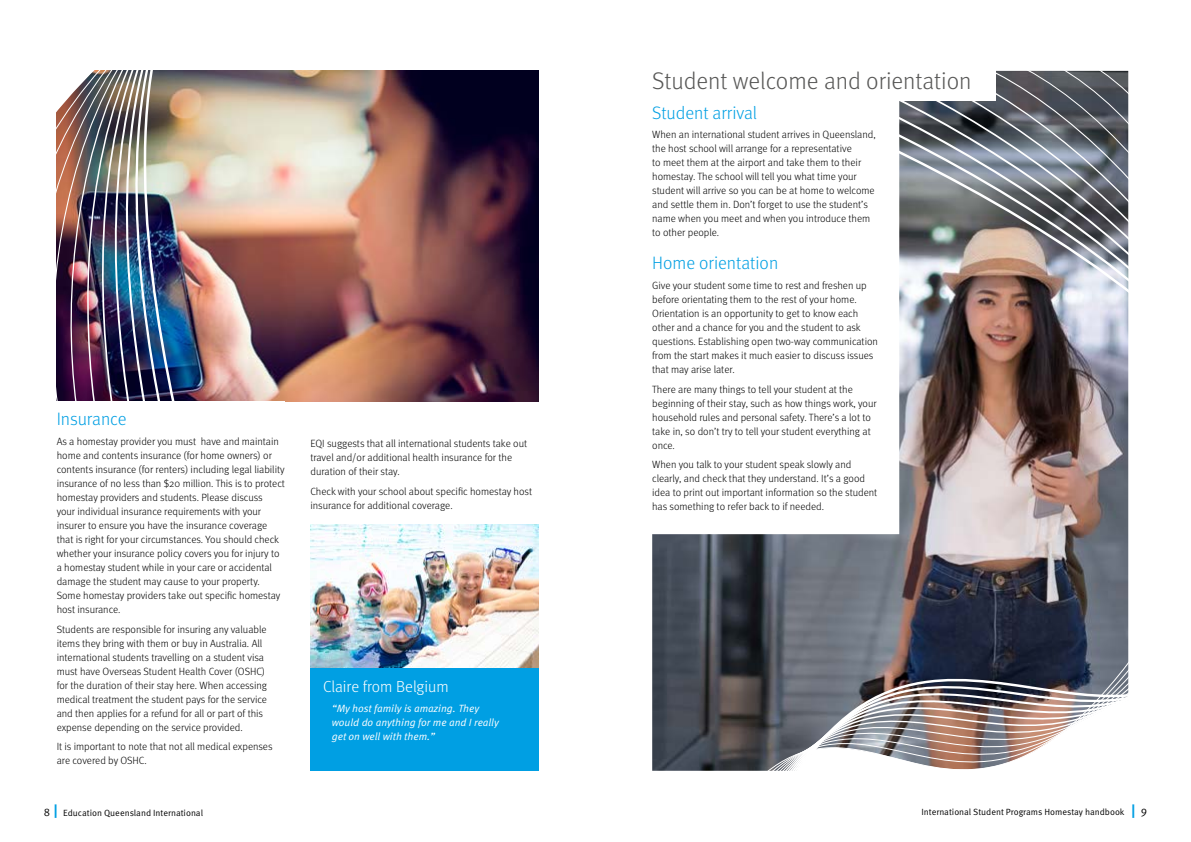
<style>
.page{position:relative;width:1191px;height:842px;background:#fff}
.page>*{position:absolute;margin:0;border:0;box-sizing:border-box;transform-origin:0 0}
.t1{font:300 24px "Meta OT";color:#575756}
.t2{font:300 18px "Meta OT";color:#009fe3}
.t3{font:300 16px "Meta OT";color:#fff}
.t4{font:300 10.5px/14px "Meta OT";color:#000}
.t5{font:10.5px/14px "Meta OT Norm Ita";color:#fff}
.t6{font:9px "Meta OT Norm";color:#000}
.s1{font-size:11px}
.s2{font-family:"Meta OT";font-weight:700;font-size:14px;color:#009fe3}
</style>
<div class="page">
<img style="left:652px;top:639px;width:66px;height:132px">
<img style="left:733px;top:70px;width:396px;height:701px">
<div style="left:643px;top:65px;width:352px;height:36px;background:#fff"></div>
<svg style="left:652px;top:429px;width:226px;height:210px;background:#6d727a"></svg>
<svg style="left:871px;top:101px;width:22px;height:328px"></svg>
<img style="left:56px;top:70px;width:815px;height:551px">
<img style="left:310px;top:524px;width:229px;height:145px">
<div style="left:310px;top:669px;width:229px;height:102px;background:#009fe3"></div>
<div style="left:40px;top:401px;width:245px;height:38px;background:#fff"></div>
<h2 class="t2" style="left:57px;top:409px;width:71px">Insurance</h2>
<p class="t4" style="left:57px;top:435px;width:230px">As a homestay provider you must have and maintain home and contents insurance (for home owners) or contents insurance (for renters) including legal liability insurance of no less than $20 million. This is to protect homestay providers and students. Please discuss<br>your individual insurance requirements with your insurer to ensure you have the insurance coverage that is right for your circumstances. You should check whether your insurance policy covers you for injury to a homestay student while in your care or accidental damage the student may cause to your property.<br>Some homestay providers take out specific homestay host insurance.</p>
<p class="t4" style="left:57px;top:622px;width:212px">Students are responsible for insuring any valuable items they bring with them or buy in Australia. All international students travelling on a student visa must have Overseas Student Health Cover (OSHC) for the duration of their stay here. When accessing medical treatment the student pays for the service and then applies for a refund for all or part of this expense depending on the service provided.</p>
<p class="t4" style="left:57px;top:740px;width:217px">It is important to note that not all medical expenses are covered by OSHC.</p>
<p class="t4" style="left:310px;top:436px;width:218px">EQI suggests that all international students take out travel and/or additional health insurance for the duration of their stay.</p>
<p class="t4" style="left:310px;top:484px;width:223px">Check with your school about specific homestay host insurance for additional coverage.</p>
<h3 class="t3" style="left:323px;top:677px;width:127px">Claire from Belgium</h3>
<p class="t5" style="left:332px;top:701px;width:169px">“My host family is amazing. They would do anything for me and I really get on well with them.”</p>
<h1 class="t1" style="left:652px;top:67px;width:321px">Student welcome and orientation</h1>
<h2 class="t2" style="left:652px;top:102px;width:106px">Student arrival</h2>
<p class="t4" style="left:652px;top:128px;width:225px">When an international student arrives in Queensland, the host school will arrange for a representative<br>to meet them at the airport and take them to their homestay. The school will tell you what time your student will arrive so you can be at home to welcome and settle them in. Don’t forget to use the student’s name when you meet and when you introduce them to other people.</p>
<h2 class="t2" style="left:652px;top:253px;width:128px">Home orientation</h2>
<p class="t4" style="left:652px;top:279px;width:227px">Give your student some time to rest and freshen up before orientating them to the rest of your home.<br>Orientation is an opportunity to get to know each other and a chance for you and the student to ask questions. Establishing open two-way communication from the start makes it much easier to discuss issues that may arise later.</p>
<p class="t4" style="left:652px;top:382px;width:226px">There are many things to tell your student at the beginning of their stay, such as how things work, your household rules and personal safety. There’s a lot to take in, so don’t try to tell your student everything at once.</p>
<p class="t4" style="left:652px;top:458px;width:226px">When you talk to your student speak slowly and clearly, and check that they understand. It’s a good idea to print out important information so the student has something to refer back to if needed.</p>
<p class="t6" style="left:44px;top:807px;width:161px"><span class="s1">8</span> <span class="s2">|</span> Education Queensland International</p>
<p class="t6" style="left:921px;top:806px;width:227px">International Student Programs Homestay handbook <span class="s2">|</span> <span class="s1">9</span></p>
</div>
